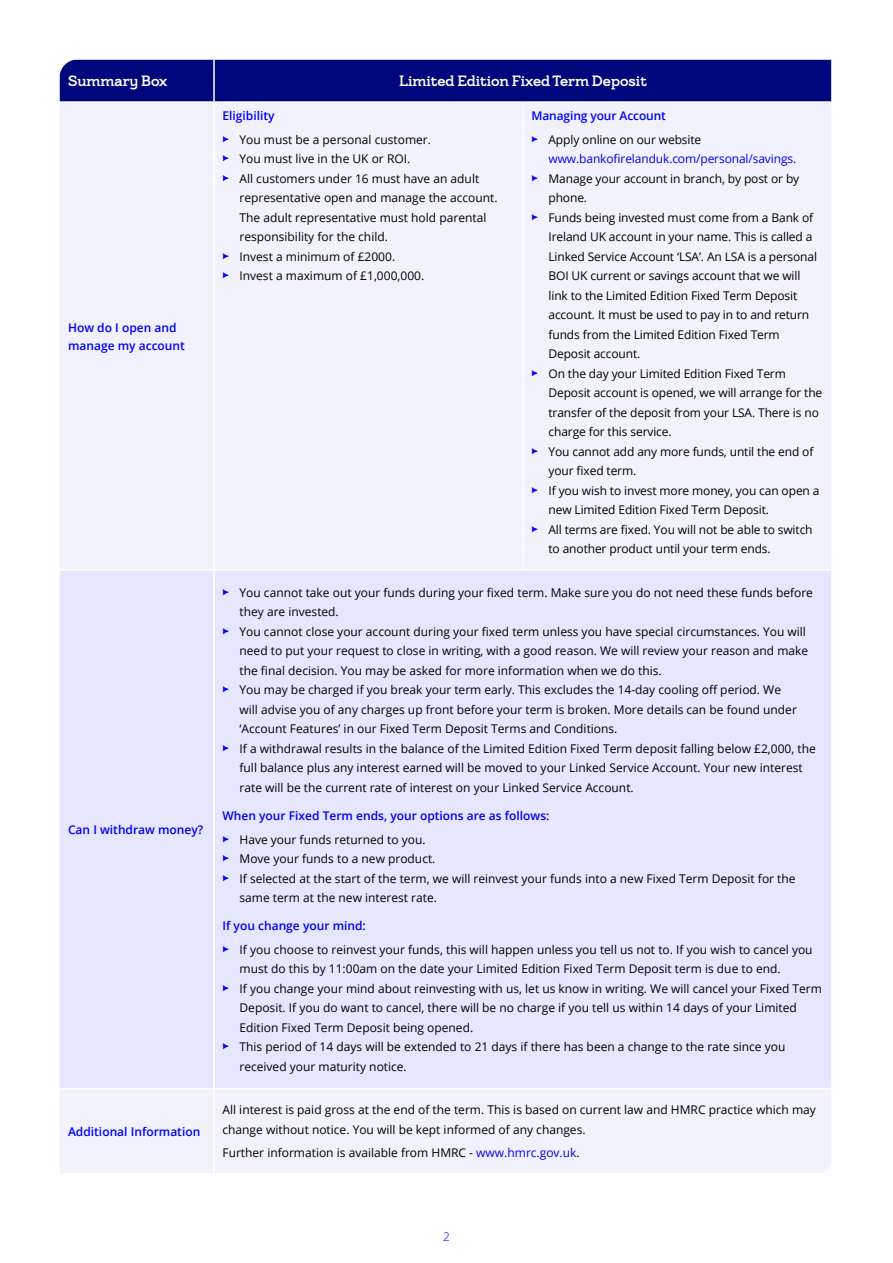
<style>
.page{position:relative;width:893px;height:1263px;background:#fff}
.page>*{position:absolute;margin:0;border:0;box-sizing:border-box;transform-origin:0 0}
.t1{font:700 15px "Bankof Ireland Serif";color:#fff}
.t2{font:12px/19.5px "Open Sans";color:#000}
.t3{font:600 12px/18px "Open Sans";color:#00f}
.t4{font:12px/19.5px "Open Sans";letter-spacing:-.01em;color:#00f}
.t5{font:300 12px "Open Sans";color:#00f}
.s1{color:#00f}
.s2{color:#000}
</style>
<div class="page">
<div style="left:60px;top:60px;width:771px;height:41px;background:#00067b"></div>
<div style="left:60px;top:103px;width:771px;height:1070px;background:#f2f2ff"></div>
<div style="left:60px;top:571px;width:771px;height:517px;background:#e6e6ff"></div>
<hr style="left:213px;top:60px;width:2px;height:41px;background:#fff">
<hr style="left:213px;top:103px;width:2px;height:466px;background:#fff">
<hr style="left:522px;top:103px;width:2px;height:466px;background:#fff">
<hr style="left:60px;top:569px;width:154px;height:2px;background:#fff">
<hr style="left:214px;top:569px;width:309px;height:2px;background:#fff">
<hr style="left:213px;top:571px;width:2px;height:517px;background:#fff">
<hr style="left:523px;top:569px;width:310px;height:2px;background:#fff">
<hr style="left:60px;top:1088px;width:154px;height:1px;background:#fff">
<hr style="left:214px;top:1088px;width:309px;height:1px;background:#fff">
<hr style="left:213px;top:1089px;width:2px;height:84px;background:#fff">
<hr style="left:523px;top:1088px;width:310px;height:1px;background:#fff">
<p class="t1" style="left:68px;top:72px;width:101px">Summary Box</p>
<p class="t1" style="left:399px;top:72px;width:249px">Limited Edition Fixed Term Deposit</p>
<p class="t3" style="left:68px;top:318px;width:118px">How do I open and manage my account</p>
<p class="t3" style="left:68px;top:820px;width:137px">Can I withdraw money?</p>
<p class="t3" style="left:68px;top:1122px;width:134px">Additional Information</p>
<p class="t3" style="left:223px;top:106px;width:54px">Eligibility</p>
<p class="t2" style="left:223px;top:129px;width:210px"><span class="s1">•</span> You must be a personal customer.</p>
<p class="t2" style="left:223px;top:149px;width:189px"><span class="s1">•</span> You must live in the UK or ROI.</p>
<p class="t2" style="left:240px;top:168px;width:260px;text-indent:-17px"><span class="s1">•</span> All customers under 16 must have an adult representative open and manage the account.<br>The adult representative must hold parental responsibility for the child.</p>
<p class="t2" style="left:223px;top:246px;width:174px"><span class="s1">•</span> Invest a minimum of £2000.</p>
<p class="t2" style="left:223px;top:266px;width:203px"><span class="s1">•</span> Invest a maximum of £1,000,000.</p>
<p class="t3" style="left:531px;top:106px;width:136px">Managing your Account</p>
<p class="t4" style="left:548px;top:129px;width:249px;text-indent:-17px">• <span class="s2">Apply online on our website </span>www.bankofirelanduk.com/personal/savings.</p>
<p class="t2" style="left:548px;top:168px;width:252px;text-indent:-17px"><span class="s1">•</span> Manage your account in branch, by post or by phone.</p>
<p class="t2" style="left:548px;top:207px;width:270px;text-indent:-17px"><span class="s1">•</span> Funds being invested must come from a Bank of Ireland UK account in your name. This is called a Linked Service Account ‘LSA’. An LSA is a personal BOI UK current or savings account that we will link to the Limited Edition Fixed Term Deposit account. It must be used to pay in to and return funds from the Limited Edition Fixed Term Deposit account.</p>
<p class="t2" style="left:548px;top:363px;width:275px;text-indent:-17px"><span class="s1">•</span> On the day your Limited Edition Fixed Term Deposit account is opened, we will arrange for the transfer of the deposit from your LSA. There is no charge for this service.</p>
<p class="t2" style="left:548px;top:441px;width:266px;text-indent:-17px"><span class="s1">•</span> You cannot add any more funds, until the end of your fixed term.</p>
<p class="t2" style="left:548px;top:480px;width:273px;text-indent:-17px"><span class="s1">•</span> If you wish to invest more money, you can open a new Limited Edition Fixed Term Deposit.</p>
<p class="t2" style="left:548px;top:519px;width:266px;text-indent:-17px"><span class="s1">•</span> All terms are fixed. You will not be able to switch to another product until your term ends.</p>
<p class="t2" style="left:240px;top:582px;width:575px;text-indent:-17px"><span class="s1">•</span> You cannot take out your funds during your fixed term. Make sure you do not need these funds before they are invested.</p>
<p class="t2" style="left:240px;top:621px;width:570px;text-indent:-17px"><span class="s1">•</span> You cannot close your account during your fixed term unless you have special circumstances. You will need to put your request to close in writing, with a good reason. We will review your reason and make the final decision. You may be asked for more information when we do this.</p>
<p class="t2" style="left:240px;top:680px;width:559px;text-indent:-17px"><span class="s1">•</span> You may be charged if you break your term early. This excludes the 14-day cooling off period. We will advise you of any charges up front before your term is broken. More details can be found under ‘Account Features’ in our Fixed Term Deposit Terms and Conditions.</p>
<p class="t2" style="left:240px;top:738px;width:578px;text-indent:-17px"><span class="s1">•</span> If a withdrawal results in the balance of the Limited Edition Fixed Term deposit falling below £2,000, the full balance plus any interest earned will be moved to your Linked Service Account. Your new interest rate will be the current rate of interest on your Linked Service Account.</p>
<p class="t3" style="left:223px;top:806px;width:329px">When your Fixed Term ends, your options are as follows:</p>
<p class="t2" style="left:223px;top:829px;width:205px"><span class="s1">•</span> Have your funds returned to you.</p>
<p class="t2" style="left:223px;top:849px;width:214px"><span class="s1">•</span> Move your funds to a new product.</p>
<p class="t2" style="left:240px;top:868px;width:558px;text-indent:-17px"><span class="s1">•</span> If selected at the start of the term, we will reinvest your funds into a new Fixed Term Deposit for the same term at the new interest rate.</p>
<p class="t3" style="left:223px;top:916px;width:145px">If you change your mind:</p>
<p class="t2" style="left:240px;top:939px;width:575px;text-indent:-17px"><span class="s1">•</span> If you choose to reinvest your funds, this will happen unless you tell us not to. If you wish to cancel you must do this by 11:00am on the date your Limited Edition Fixed Term Deposit term is due to end.</p>
<p class="t2" style="left:240px;top:978px;width:584px;text-indent:-17px"><span class="s1">•</span> If you change your mind about reinvesting with us, let us know in writing. We will cancel your Fixed Term<br>Deposit. If you do want to cancel, there will be no charge if you tell us within 14 days of your Limited<br>Edition Fixed Term Deposit being opened.</p>
<p class="t2" style="left:240px;top:1037px;width:547px;text-indent:-17px"><span class="s1">•</span> This period of 14 days will be extended to 21 days if there has been a change to the rate since you received your maturity notice.</p>
<p class="t2" style="left:223px;top:1100px;width:595px">All interest is paid gross at the end of the term. This is based on current law and HMRC practice which may change without notice. You will be kept informed of any changes.</p>
<p class="t2" style="left:223px;top:1143px;width:359px">Further information is available from HMRC - <span class="s1">www.hmrc.gov.uk</span>.</p>
<p class="t5" style="left:443px;top:1229px;width:8px">2</p>
</div>
